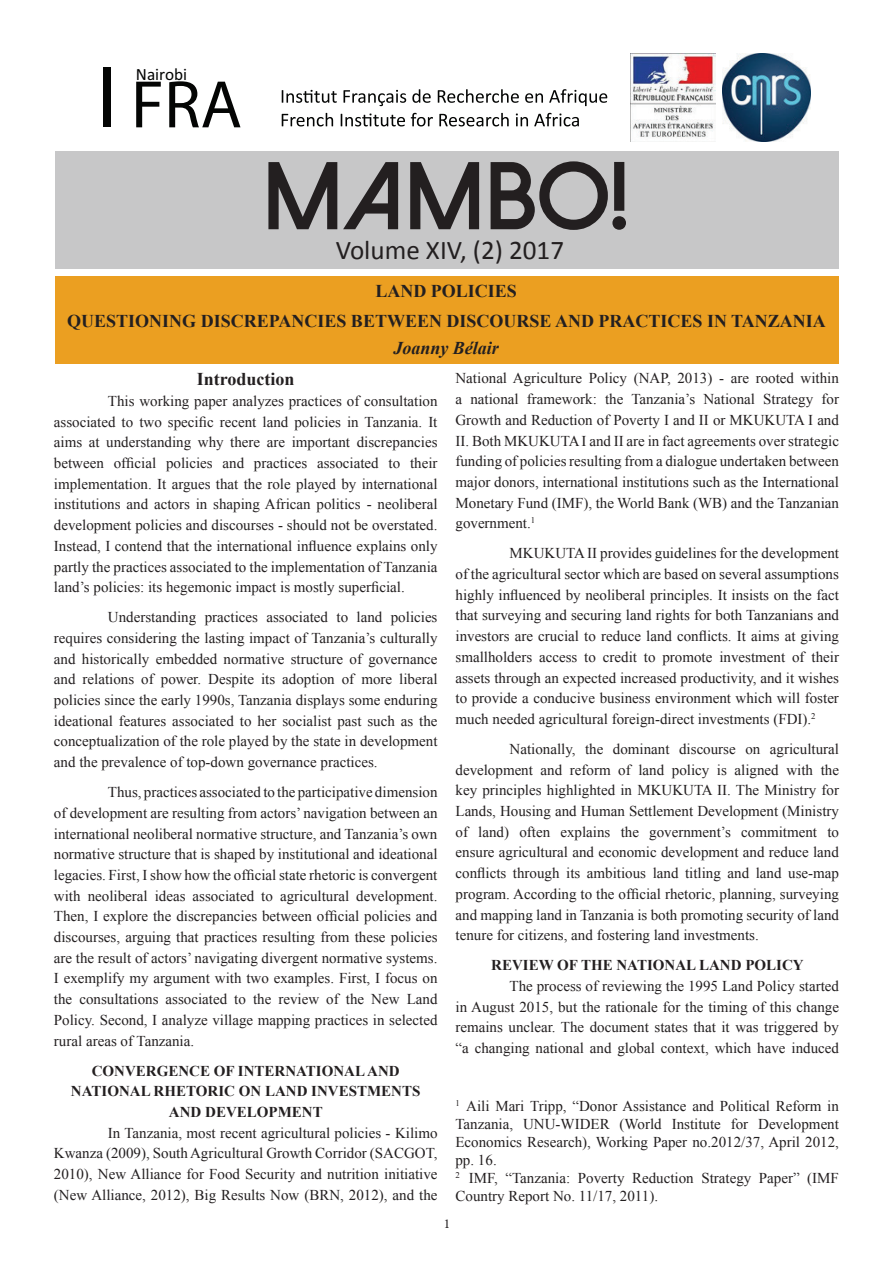
<style>
.page{position:relative;width:893px;height:1263px;background:#fff}
.page>*{position:absolute;margin:0;border:0;box-sizing:border-box;transform-origin:0 0}
.t1{font:700 67.8px "Garamond";color:#040504}
.t2{font:27.15px "Calibri";color:#231f20}
.t3{font:700 18px/30px "Times New Roman";color:#231f20;text-align:center}
.t4{font:italic 700 18px "Times New Roman";color:#231f20}
.t5{font:17.25px "Calibri";color:#040504}
.t6{font:15px/20.7px "Times New Roman";color:#231f20;text-align:justify}
.t7{font:700 15px/20.7px "Times New Roman";color:#231f20;text-align:center}
.t8{font:13.5px "Minion Pro";color:#231f20}
.s1{font-size:88.65px}
</style>
<div class="page">
<div style="left:55px;top:276px;width:783px;height:88px;background:#eb9f21"></div>
<div style="left:55px;top:152px;width:783px;height:117px;background:#c7c7c8"></div>
<img style="left:723px;top:54px;width:87px;height:87px">
<svg style="left:282px;top:90px;width:55px;height:13px"></svg>
<svg style="left:343px;top:90px;width:63px;height:16px"></svg>
<svg style="left:412px;top:89px;width:19px;height:14px"></svg>
<svg style="left:438px;top:89px;width:81px;height:14px"></svg>
<svg style="left:525px;top:93px;width:18px;height:10px"></svg>
<svg style="left:549px;top:89px;width:58px;height:17px"></svg>
<svg style="left:282px;top:113px;width:51px;height:13px"></svg>
<svg style="left:341px;top:114px;width:64px;height:12px"></svg>
<svg style="left:411px;top:113px;width:22px;height:13px"></svg>
<svg style="left:439px;top:113px;width:70px;height:13px"></svg>
<svg style="left:516px;top:114px;width:12px;height:12px"></svg>
<svg style="left:534px;top:113px;width:45px;height:13px"></svg>
<img style="left:630px;top:54px;width:85px;height:88px">
<svg style="left:268px;top:161px;width:358px;height:69px"></svg>
<h1 class="t1" style="left:96px;top:51px;width:148px"><span class="s1">I</span> FRA</h1>
<h1 class="t1" style="left:96px;top:63px;width:148px"><span class="s1">I</span> FRA</h1>
<p class="t5" style="left:136px;top:63px;width:53px">Nairobi</p>
<h2 class="t2" style="left:336px;top:233px;width:230px">Volume XIV, (2) 2017</h2>
<p class="t3" style="left:67px;top:276px;width:760px">LAND POLICIES<br>QUESTIONING DISCREPANCIES BETWEEN DISCOURSE AND PRACTICES IN TANZANIA</p>
<p class="t4" style="left:393px;top:336px;width:107px">Joanny Bélair</p>
<p class="t3" style="left:197px;top:364px;width:99px">Introduction</p>
<p class="t6" style="left:54px;top:390px;width:385px;text-indent:54px">This working paper analyzes practices of consultation associated to two specific recent land policies in Tanzania. It aims at understanding why there are important discrepancies between official policies and practices associated to their implementation. It argues that the role played by international institutions and actors in shaping African politics - neoliberal development policies and discourses - should not be overstated.<br>Instead, I contend that the international influence explains only partly the practices associated to the implementation of Tanzania land’s policies: its hegemonic impact is mostly superficial.</p>
<p class="t6" style="left:54px;top:607px;width:385px;text-indent:54px">Understanding practices associated to land policies requires considering the lasting impact of Tanzania’s culturally and historically embedded normative structure of governance and relations of power. Despite its adoption of more liberal policies since the early 1990s, Tanzania displays some enduring ideational features associated to her socialist past such as the conceptualization of the role played by the state in development and the prevalence of top-down governance practices.</p>
<p class="t6" style="left:54px;top:781px;width:385px;text-indent:54px">Thus, practices associated to the participative dimension of development are resulting from actors’ navigation between an international neoliberal normative structure, and Tanzania’s own normative structure that is shaped by institutional and ideational legacies. First, I show how the official state rhetoric is convergent with neoliberal ideas associated to agricultural development.<br>Then, I explore the discrepancies between official policies and discourses, arguing that practices resulting from these policies are the result of actors’ navigating divergent normative systems.<br>I exemplify my argument with two examples. First, I focus on the consultations associated to the review of the New Land Policy. Second, I analyze village mapping practices in selected rural areas of Tanzania.</p>
<p class="t7" style="left:71px;top:1060px;width:351px">CONVERGENCE OF INTERNATIONAL AND<br>NATIONAL RHETORIC ON LAND INVESTMENTS<br>AND DEVELOPMENT</p>
<p class="t6" style="left:54px;top:1122px;width:385px;text-indent:54px">In Tanzania, most recent agricultural policies - Kilimo Kwanza (2009), South Agricultural Growth Corridor (SACGOT, 2010), New Alliance for Food Security and nutrition initiative (New Alliance, 2012), Big Results Now (BRN, 2012), and the</p>
<p class="t6" style="left:455px;top:368px;width:385px">National Agriculture Policy (NAP, 2013) - are rooted within a national framework: the Tanzania’s National Strategy for Growth and Reduction of Poverty I and II or MKUKUTA I and II. Both MKUKUTA I and II are in fact agreements over strategic funding of policies resulting from a dialogue undertaken between major donors, international institutions such as the International Monetary Fund (IMF), the World Bank (WB) and the Tanzanian government.<sup>1</sup></p>
<p class="t6" style="left:455px;top:543px;width:385px;text-indent:54px">MKUKUTA II provides guidelines for the development of the agricultural sector which are based on several assumptions highly influenced by neoliberal principles. It insists on the fact that surveying and securing land rights for both Tanzanians and investors are crucial to reduce land conflicts. It aims at giving smallholders access to credit to promote investment of their assets through an expected increased productivity, and it wishes to provide a conducive business environment which will foster much needed agricultural foreign-direct investments (FDI).<sup>2</sup></p>
<p class="t6" style="left:455px;top:738px;width:385px;text-indent:54px">Nationally, the dominant discourse on agricultural development and reform of land policy is aligned with the key principles highlighted in MKUKUTA II. The Ministry for Lands, Housing and Human Settlement Development (Ministry of land) often explains the government’s commitment to ensure agricultural and economic development and reduce land conflicts through its ambitious land titling and land use-map program. According to the official rhetoric, planning, surveying and mapping land in Tanzania is both promoting security of land tenure for citizens, and fostering land investments.</p>
<p class="t7" style="left:491px;top:954px;width:314px">REVIEW OF THE NATIONAL LAND POLICY</p>
<p class="t6" style="left:455px;top:975px;width:385px;text-indent:54px">The process of reviewing the 1995 Land Policy started in August 2015, but the rationale for the timing of this change remains unclear. The document states that it was triggered by “a changing national and global context, which have induced</p>
<p class="t6" style="left:455px;top:1096px;width:385px;line-height:18px;text-align:left"><sup>1</sup> Aili Mari Tripp, “Donor Assistance and Political Reform in Tanzania, UNU-WIDER (World Institute for Development Economics Research), Working Paper no.2012/37, April 2012, pp. 16.<br><sup>2</sup> IMF, “Tanzania: Poverty Reduction Strategy Paper” (IMF Country Report No. 11/17, 2011).</p>
<p class="t8" style="left:444px;top:1214px;width:8px">1</p>
</div>
